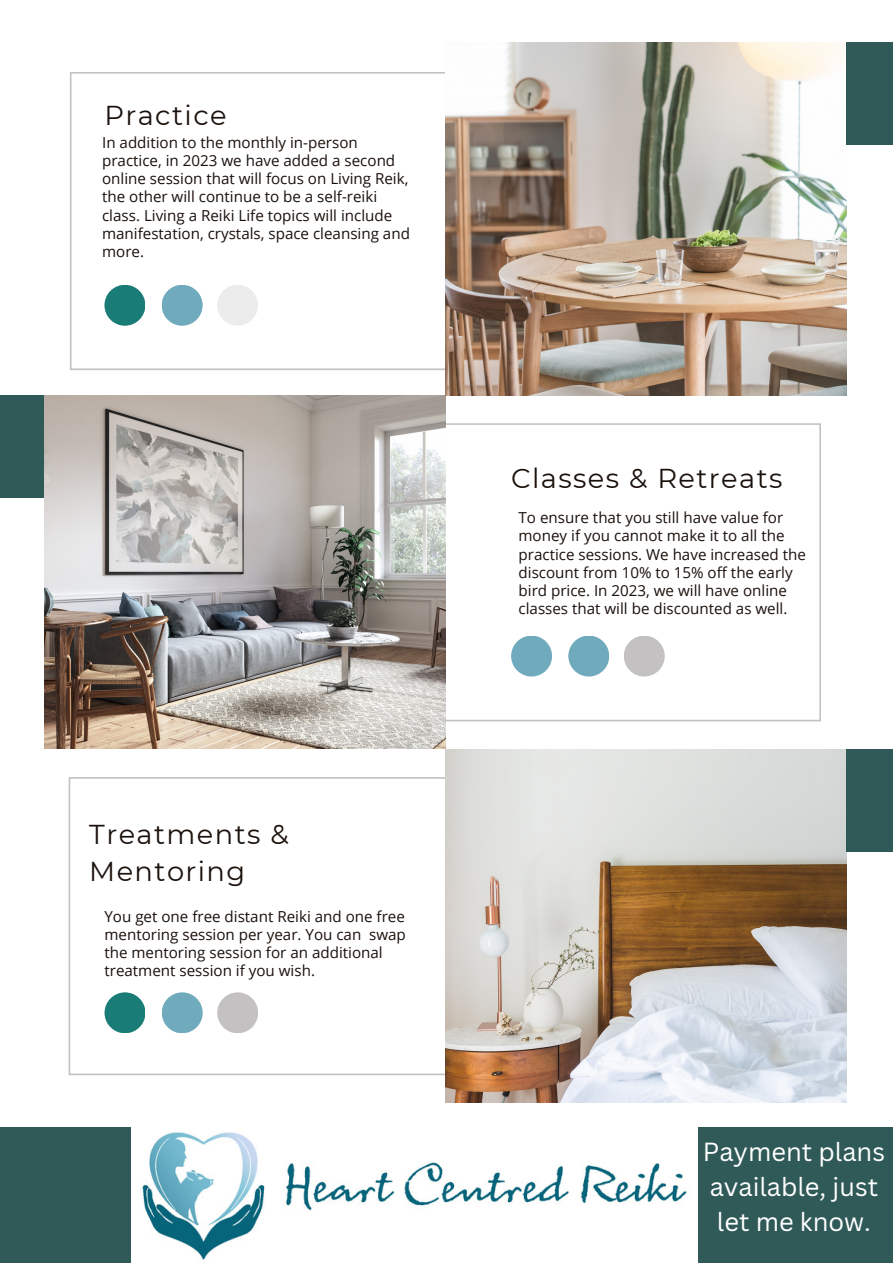
<style>
.page{position:relative;width:893px;height:1264px;background:#fff}
.page>*{position:absolute;margin:0;border:0;box-sizing:border-box;transform-origin:0 0}
.t1{font:27.3px/37px "Montserrat";letter-spacing:.05em;color:#1b110c}
.t2{font:25.5px/34.8px "Canva Sans";color:#fff}
.t3{font:15.15px/18.1px "Open Sans";color:#1b110c}
</style>
<div class="page">
<svg style="left:70px;top:72px;width:375px;height:298px"></svg>
<div style="left:104px;top:285px;width:41px;height:41px;background:#197c77;border-radius:50%"></div>
<div style="left:162px;top:285px;width:41px;height:41px;background:#6fabbd;border-radius:50%"></div>
<div style="left:217px;top:285px;width:41px;height:41px;background:#ececec;border-radius:50%"></div>
<svg style="left:445px;top:423px;width:375px;height:298px"></svg>
<div style="left:0;top:395px;width:62px;height:102px;background:#305a58"></div>
<img style="left:44px;top:395px;width:401px;height:353px">
<div style="left:511px;top:635px;width:41px;height:41px;background:#6fabbd;border-radius:50%"></div>
<div style="left:568px;top:635px;width:41px;height:41px;background:#6fabbd;border-radius:50%"></div>
<div style="left:623px;top:635px;width:41px;height:41px;background:#c3c1c2;border-radius:50%"></div>
<svg style="left:69px;top:777px;width:376px;height:298px"></svg>
<img style="left:445px;top:749px;width:401px;height:353px">
<div style="left:104px;top:992px;width:41px;height:41px;background:#197c77;border-radius:50%"></div>
<div style="left:162px;top:992px;width:41px;height:41px;background:#6fabbd;border-radius:50%"></div>
<div style="left:217px;top:992px;width:41px;height:41px;background:#c3c1c2;border-radius:50%"></div>
<img style="left:445px;top:42px;width:401px;height:353px">
<div style="left:0;top:1126px;width:892px;height:136px;background:#305a58"></div>
<div style="left:846px;top:42px;width:46px;height:102px;background:#305a58"></div>
<div style="left:846px;top:749px;width:46px;height:102px;background:#305a58"></div>
<img style="left:131px;top:1126px;width:566px;height:136px">
<h1 class="t1" style="left:104px;top:97px;width:124px">Practice</h1>
<p class="t3" style="left:102px;top:133px;width:309px">In addition to the monthly in-person practice, in 2023 we have added a second online session that will focus on Living Reik, the other will continue to be a self-reiki class. Living a Reiki Life topics will include manifestation, crystals, space cleansing and more.</p>
<h1 class="t1" style="left:89px;top:815px;width:201px">Treatments &amp;<br>Mentoring</h1>
<p class="t3" style="left:104px;top:906px;width:303px">You get one free distant Reiki and one free mentoring session per year. You can swap the mentoring session for an additional treatment session if you wish.</p>
<h1 class="t1" style="left:511px;top:460px;width:273px">Classes &amp; Retreats</h1>
<p class="t3" style="left:518px;top:508px;width:289px">To ensure that you still have value for money if you cannot make it to all the practice sessions. We have increased the discount from 10% to 15% off the early bird price. In 2023, we will have online classes that will be discounted as well.</p>
<h2 class="t2" style="left:702px;top:1133px;width:184px">Payment plans available, just let me know.</h2>
</div>
